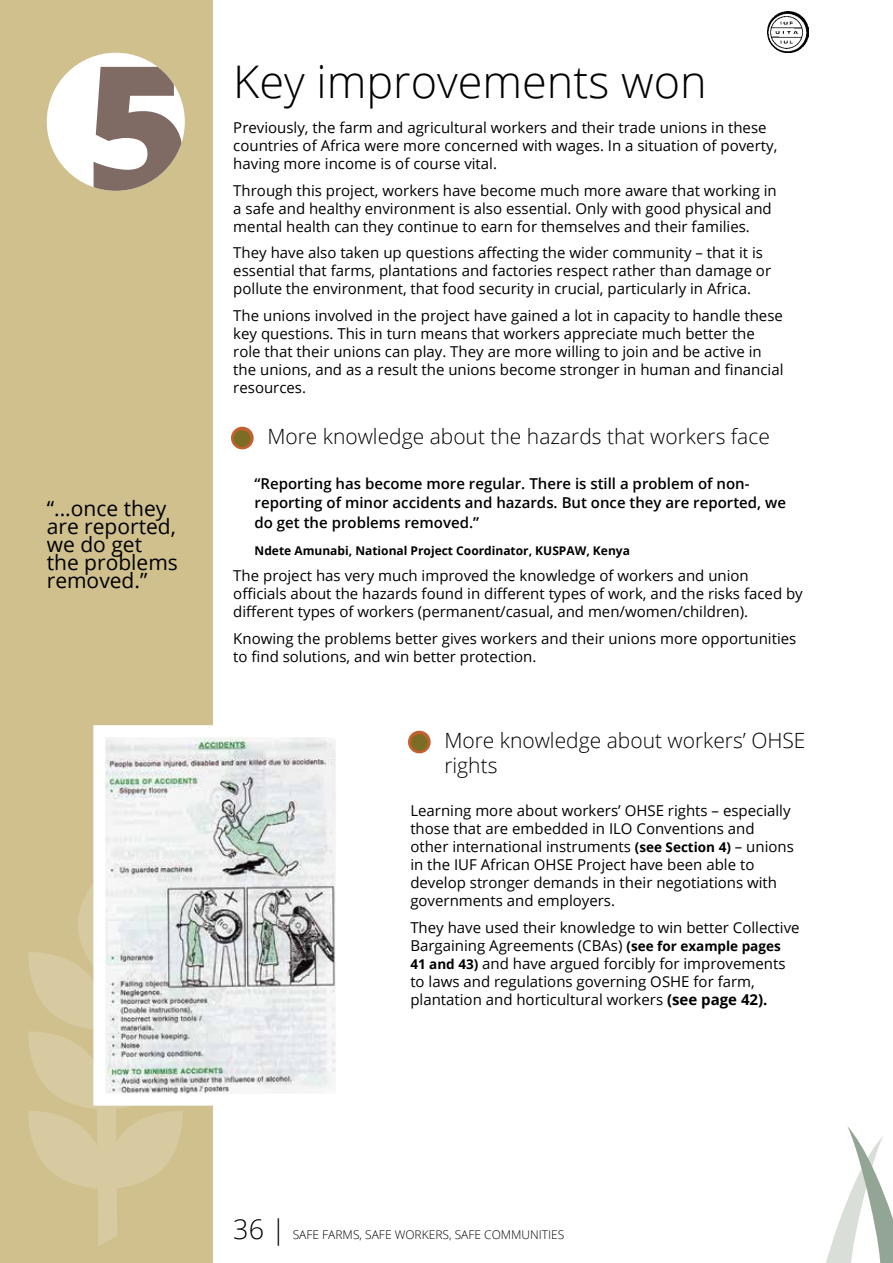
<style>
.page{position:relative;width:893px;height:1263px;background:#fff}
.page>*{position:absolute;margin:0;border:0;box-sizing:border-box;transform-origin:0 0}
.t1{font:800 180px "Open Sans";color:#806b64}
.t2{font:300 45px "Open Sans";color:#000}
.t3{font:300 27px "Open Sans";color:#000}
.t4{font:300 21px/25.2px "Open Sans";color:#000}
.t5{font:21px/18px "Open Sans";color:#000}
.t6{font:15px/18px "Open Sans";color:#000}
.t7{font:600 15px/19.5px "Open Sans";color:#000}
.t8{font:700 12px "Open Sans";color:#000}
.t9{font:300 12px "Open Sans";color:#000}
.s1{color:#7c6d25}
.s2{font-weight:700;font-size:13.5px}
.s3{font-weight:700}
</style>
<div class="page">
<div style="left:0;top:0;width:213px;height:1263px;background:#cfc08e"></div>
<svg style="left:27px;top:870px;width:157px;height:377px;background:#d6caa0"></svg>
<img style="left:768px;top:11px;width:41px;height:42px">
<svg style="left:826px;top:1126px;width:67px;height:137px"></svg>
<svg style="left:231px;top:426px;width:23px;height:24px"></svg>
<img style="left:106px;top:738px;width:229px;height:355px">
<svg style="left:408px;top:730px;width:23px;height:24px"></svg>
<div style="left:47px;top:53px;width:138px;height:138px;background:#fff;border-radius:50%"></div>
<h1 class="t1" style="left:85px;top:-7px;width:107px">5</h1>
<h3 class="t5" style="left:47px;top:498px;width:133px">“...once they are reported, we do get the problems removed.”</h3>
<h2 class="t2" style="left:233px;top:51px;width:475px">Key improvements won</h2>
<p class="t6" style="left:233px;top:118px;width:546px">Previously, the farm and agricultural workers and their trade unions in these countries of Africa were more concerned with wages. In a situation of poverty, having more income is of course vital.</p>
<p class="t6" style="left:233px;top:181px;width:545px">Through this project, workers have become much more aware that working in a safe and healthy environment is also essential. Only with good physical and mental health can they continue to earn for themselves and their families.</p>
<p class="t6" style="left:233px;top:243px;width:539px">They have also taken up questions affecting the wider community – that it is essential that farms, plantations and factories respect rather than damage or pollute the environment, that food security in crucial, particularly in Africa.</p>
<p class="t6" style="left:233px;top:306px;width:552px">The unions involved in the project have gained a lot in capacity to handle these key questions. This in turn means that workers appreciate much better the role that their unions can play. They are more willing to join and be active in the unions, and as a result the unions become stronger in human and financial resources.</p>
<h3 class="t4" style="left:233px;top:423px;width:538px"><span class="s1">●</span> M ore knowledge about the hazards that workers face</h3>
<p class="t7" style="left:255px;top:473px;width:533px">“Reporting has become more regular. There is still a problem of non&shy;reporting of minor accidents and hazards. But once they are reported, we do get the problems removed.”</p>
<p class="t8" style="left:255px;top:542px;width:377px">Ndete Amunabi, National Project Coordinator, KUSPAW, Kenya</p>
<p class="t6" style="left:233px;top:566px;width:571px">The project has very much improved the knowledge of workers and union officials about the hazards found in different types of work, and the risks faced by different types of workers (permanent/casual, and men/women/children).</p>
<p class="t6" style="left:233px;top:629px;width:564px">Knowing the problems better gives workers and their unions more opportunities to find solutions, and win better protection.</p>
<h3 class="t4" style="left:444px;top:727px;width:359px;text-indent:-34px"><span class="s1">●</span> M ore knowledge about workers’ OH SE rights</h3>
<p class="t6" style="left:410px;top:801px;width:385px">Learning more about workers’ OHSE rights – especially those that are embedded in ILO Conventions and other international instruments <span class="s2">(see Section 4)</span> – unions in the IUF African OHSE Project have been able to develop stronger demands in their negotiations with governments and employers.</p>
<p class="t6" style="left:410px;top:918px;width:391px">They have used their knowledge to win better Collective Bargaining Agreements (CBAs) <span class="s2">(see for example pages 41 and 43)</span> and have argued forcibly for improvements to laws and regulations governing OSHE for farm, plantation and horticultural workers <span class="s3">(see page 42).</span></p>
<h3 class="t3" style="left:233px;top:1210px;width:54px">36 |</h3>
<p class="t9" style="left:293px;top:1226px;width:272px">Safe farms, safe workers, safe communities</p>
</div>
